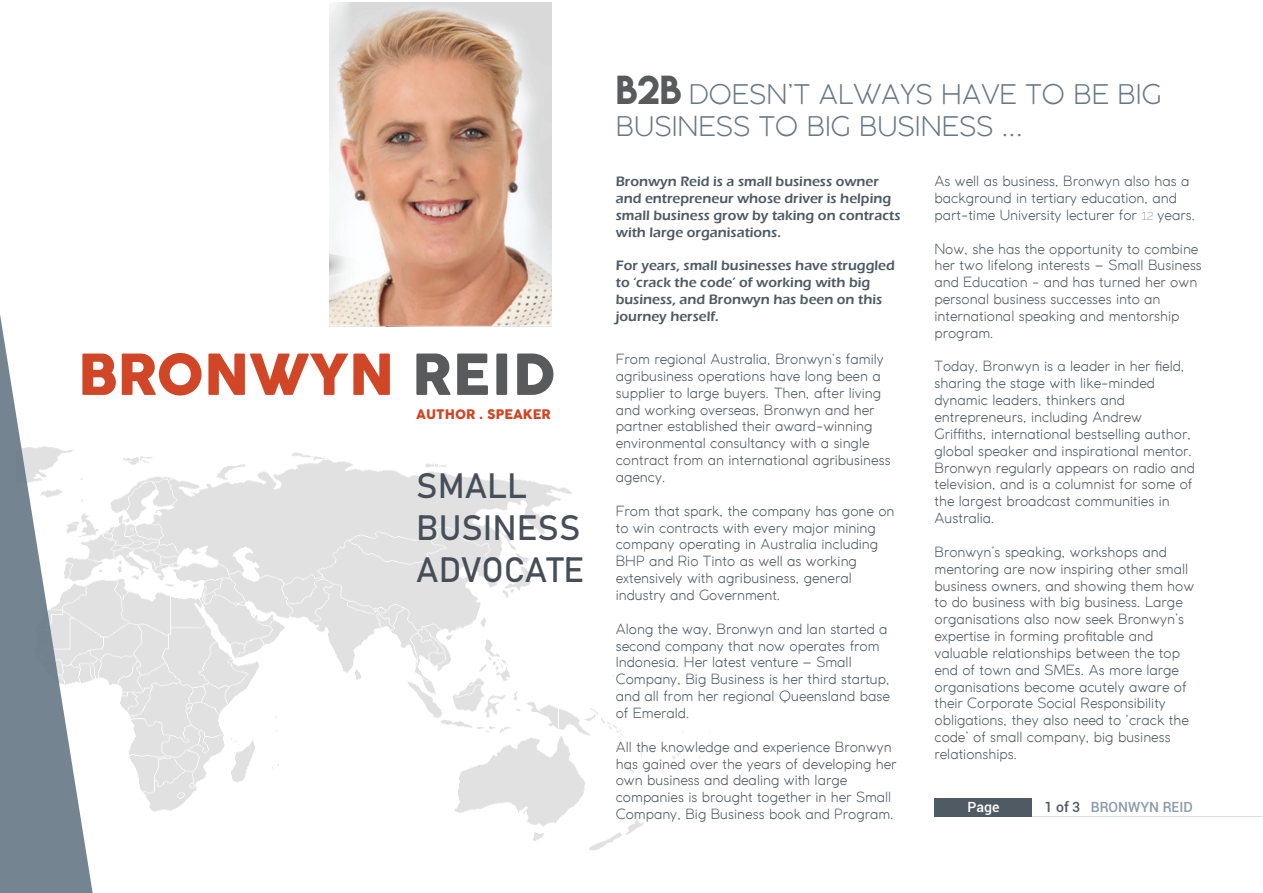
<style>
.page{position:relative;width:1263px;height:893px;background:#fff}
.page>*{position:absolute;margin:0;border:0;box-sizing:border-box;transform-origin:0 0}
.t1{font:55.65px "Cocogoose";color:#d04627}
.t2{font:34.8px/41.7px "Bahnschrift";color:#464e57}
.t3{font:300 27px/32.4px "Coco Gothic";color:#667785}
.t4{font:300 14.1px/16.8px "Coco Gothic";color:#4f5a63}
.t5{font:600 14.1px/16.8px "Eras ITC";color:#4f5a63}
.t6{font:500 14.1px "Roboto";color:#8c9ca8}
.t7{font:500 14.1px "Roboto";color:#fff}
.t8{font:12.9px "Cocogoose";color:#d04627}
.s1{color:#595a5c}
.s2{font-family:"Lemon Milk";font-weight:400;font-size:36px;color:#595a5c}
.s3{font-family:"Raleway";font-weight:100}
.s4{color:#4f5a63}
</style>
<div class="page">
<img style="left:157px;top:452px;width:555px;height:398px">
<img style="left:329px;top:2px;width:223px;height:324px">
<svg style="left:0;top:315px;width:157px;height:578px"></svg>
<div style="left:934px;top:797px;width:98px;height:19px;background:#4f5a63"></div>
<h1 class="t1" style="left:78px;top:336px;width:480px">BRONWYN <span class="s1">REID</span></h1>
<p class="t8" style="left:416px;top:405px;width:136px">AUTHOR . SPEAKER</p>
<h2 class="t2" style="left:416px;top:465px;width:169px">SMALL<br>BUSINESS<br>ADVOCATE</h2>
<h3 class="t3" style="left:616px;top:77px;width:547px"><span class="s2">B2B</span> DOESN’T ALWAYS HAVE TO BE BIG<br>BUSINESS TO BIG BUSINESS ...</h3>
<p class="t5" style="left:616px;top:173px;width:286px">Bronwyn Reid is a small business owner and entrepreneur whose driver is helping small business grow by taking on contracts with large organisations.</p>
<p class="t5" style="left:616px;top:257px;width:281px">For years, small businesses have struggled to ‘crack the code’ of working with big business, and Bronwyn has been on this journey herself.</p>
<p class="t4" style="left:616px;top:350px;width:276px">From regional Australia, Bronwyn‘s family agribusiness operations have long been a supplier to large buyers. Then, after living and working overseas, Bronwyn and her partner established their award-winning environmental consultancy with a single contract from an international agribusiness agency.</p>
<p class="t4" style="left:616px;top:502px;width:280px">From that spark, the company has gone on to win contracts with every major mining company operating in Australia including BHP and Rio Tinto as well as working extensively with agribusiness, general industry and Government.</p>
<p class="t4" style="left:616px;top:620px;width:276px">Along the way, Bronwyn and Ian started a second company that now operates from Indonesia. Her latest venture – Small Company, Big Business is her third startup, and all from her regional Queensland base of Emerald.</p>
<p class="t4" style="left:616px;top:738px;width:282px">All the knowledge and experience Bronwyn has gained over the years of developing her own business and dealing with large companies is brought together in her Small Company, Big Business book and Program.</p>
<p class="t4" style="left:934px;top:172px;width:262px">As well as business, Bronwyn also has a background in tertiary education, and part-time University lecturer for <span class="s3">12</span> years.</p>
<p class="t4" style="left:934px;top:240px;width:269px">Now, she has the opportunity to combine her two lifelong interests – Small Business and Education - and has turned her own personal business successes into an international speaking and mentorship program.</p>
<p class="t4" style="left:934px;top:358px;width:262px">Today, Bronwyn is a leader in her field, sharing the stage with like-minded dynamic leaders, thinkers and entrepreneurs, including Andrew Griffiths, international bestselling author, global speaker and inspirational mentor.<br>Bronwyn regularly appears on radio and television, and is a columnist for some of the largest broadcast communities in Australia.</p>
<p class="t4" style="left:934px;top:543px;width:261px">Bronwyn’s speaking, workshops and mentoring are now inspiring other small business owners, and showing them how to do business with big business. Large organisations also now seek Bronwyn’s expertise in forming profitable and valuable relationships between the top end of town and SMEs. As more large organisations become acutely aware of their Corporate Social Responsibility obligations, they also need to ‘crack the code’ of small company, big business relationships.</p>
<p class="t7" style="left:967px;top:797px;width:33px">Page</p>
<p class="t6" style="left:1045px;top:797px;width:150px"><span class="s4">1 of 3</span> BRONWYN REID</p>
</div>
